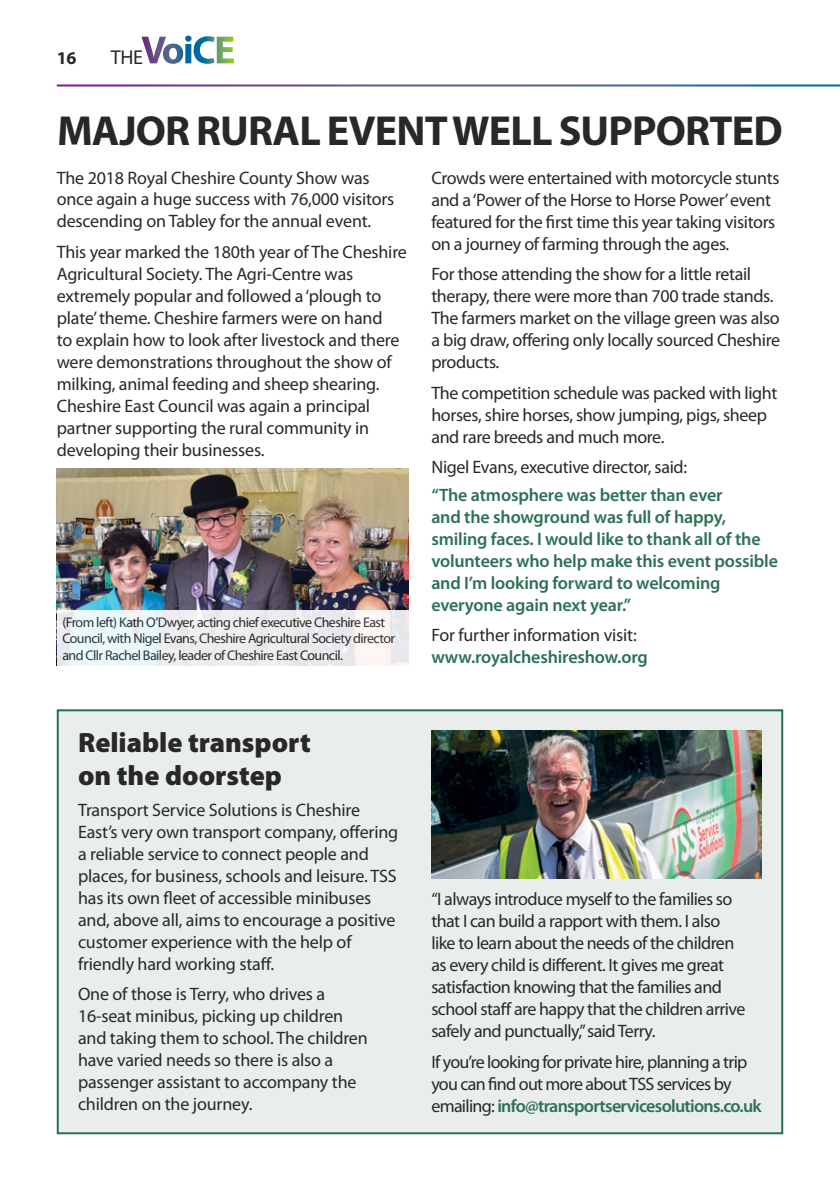
<style>
.page{position:relative;width:840px;height:1191px;background:#fff}
.page>*{position:absolute;margin:0;border:0;box-sizing:border-box;transform-origin:0 0}
.Header_2{font:700 42.2px "Myriad Pro";letter-spacing:-.02em;color:#292829}
.Body{font:900 28px/33.6px "Myriad Pro";color:#292829}
.t1{font:20px "Myriad Pro";color:#292829}
.Body-2{font:18px/22px "Myriad Pro";letter-spacing:-.015em;color:#292829}
.Body-3{font:600 18px/22px "Myriad Pro";letter-spacing:-.01em;color:#2d7153}
.Body-4{font:18px/22px "Myriad Pro";letter-spacing:-.04em;color:#292829}
.t2{font:700 18px "Myriad Pro";color:#292829}
.t3{font:14px/16.8px "Myriad Pro";letter-spacing:-.04em;color:#292829}
.s1{font-weight:600;color:#2d7153}
</style>
<div class="page">
<svg style="left:141px;top:36px;width:93px;height:28px"></svg>
<div style="left:57px;top:709px;width:725px;height:425px;background:#e9eeed;border:2px solid #287051"></div>
<img style="left:431px;top:730px;width:330px;height:148px">
<img style="left:57px;top:468px;width:351px;height:142px">
<div style="left:57px;top:610px;width:351px;height:56px;background:linear-gradient(to right,#eaf4f8,#f0ebeb)"></div>
<p class="t2" style="left:57px;top:46px;width:21px">16</p>
<p class="t1" style="left:111px;top:45px;width:33px">THE</p>
<p class="Header_2" style="left:57px;top:103px;width:726px">MAJOR RURAL EVENT WELL SUPPORTED</p>
<p class="Body-2" style="left:57px;top:166px;width:339px">The 2018 Royal Cheshire County Show was once again a huge success with 76,000 visitors descending on Tabley for the annual event.</p>
<p class="Body-2" style="left:57px;top:240px;width:351px">This year marked the 180th year of The Cheshire Agricultural Society. The Agri-Centre was extremely popular and followed a ‘plough to plate’ theme. Cheshire farmers were on hand<br>to explain how to look after livestock and there were demonstrations throughout the show of milking, animal feeding and sheep shearing.<br>Cheshire East Council was again a principal partner supporting the rural community in developing their businesses.</p>
<p class="Body-2" style="left:431px;top:166px;width:349px">Crowds were entertained with motorcycle stunts and a ‘Power of the Horse to Horse Power’ event featured for the first time this year taking visitors on a journey of farming through the ages.</p>
<p class="Body-2" style="left:431px;top:263px;width:350px">For those attending the show for a little retail therapy, there were more than 700 trade stands.<br>The farmers market on the village green was also a big draw, offering only locally sourced Cheshire products.</p>
<p class="Body-2" style="left:431px;top:381px;width:347px">The competition schedule was packed with light horses, shire horses, show jumping, pigs, sheep and rare breeds and much more.</p>
<p class="Body-2" style="left:431px;top:456px;width:257px">Nigel Evans, executive director, said:</p>
<p class="Body-3" style="left:431px;top:483px;width:348px">“The atmosphere was better than ever<br>and the showground was full of happy, smiling faces. I would like to thank all of the volunteers who help make this event possible and I’m looking forward to welcoming everyone again next year.”</p>
<p class="Body-2" style="left:431px;top:624px;width:218px">For further information visit: <span class="s1">www.royalcheshireshow.org</span></p>
<p class="t3" style="left:62px;top:613px;width:334px">(From left) Kath O’Dwyer, acting chief executive Cheshire East<br>Council, with Nigel Evans, Cheshire Agricultural Society director and Cllr Rachel Bailey, leader of Cheshire East Council.</p>
<p class="Body" style="left:78px;top:725px;width:234px">Reliable transport on the doorstep</p>
<p class="Body-2" style="left:78px;top:798px;width:321px">Transport Service Solutions is Cheshire East’s very own transport company, offering a reliable service to connect people and places, for business, schools and leisure. TSS has its own fleet of accessible minibuses and, above all, aims to encourage a positive customer experience with the help of friendly hard working staff.</p>
<p class="Body-2" style="left:78px;top:983px;width:291px">One of those is Terry, who drives a 16-seat minibus, picking up children and taking them to school. The children have varied needs so there is also a passenger assistant to accompany the children on the journey.</p>
<p class="Body-2" style="left:431px;top:888px;width:315px">“I always introduce myself to the families so that I can build a rapport with them. I also like to learn about the needs of the children as every child is different. It gives me great satisfaction knowing that the families and school staff are happy that the children arrive safely and punctually,” said Terry.</p>
<p class="Body-4" style="left:431px;top:1050px;width:332px">If you’re looking for private hire, planning a trip you can find out more about TSS services by emailing: <span class="s1">info@transportservicesolutions.co.uk</span></p>
</div>
